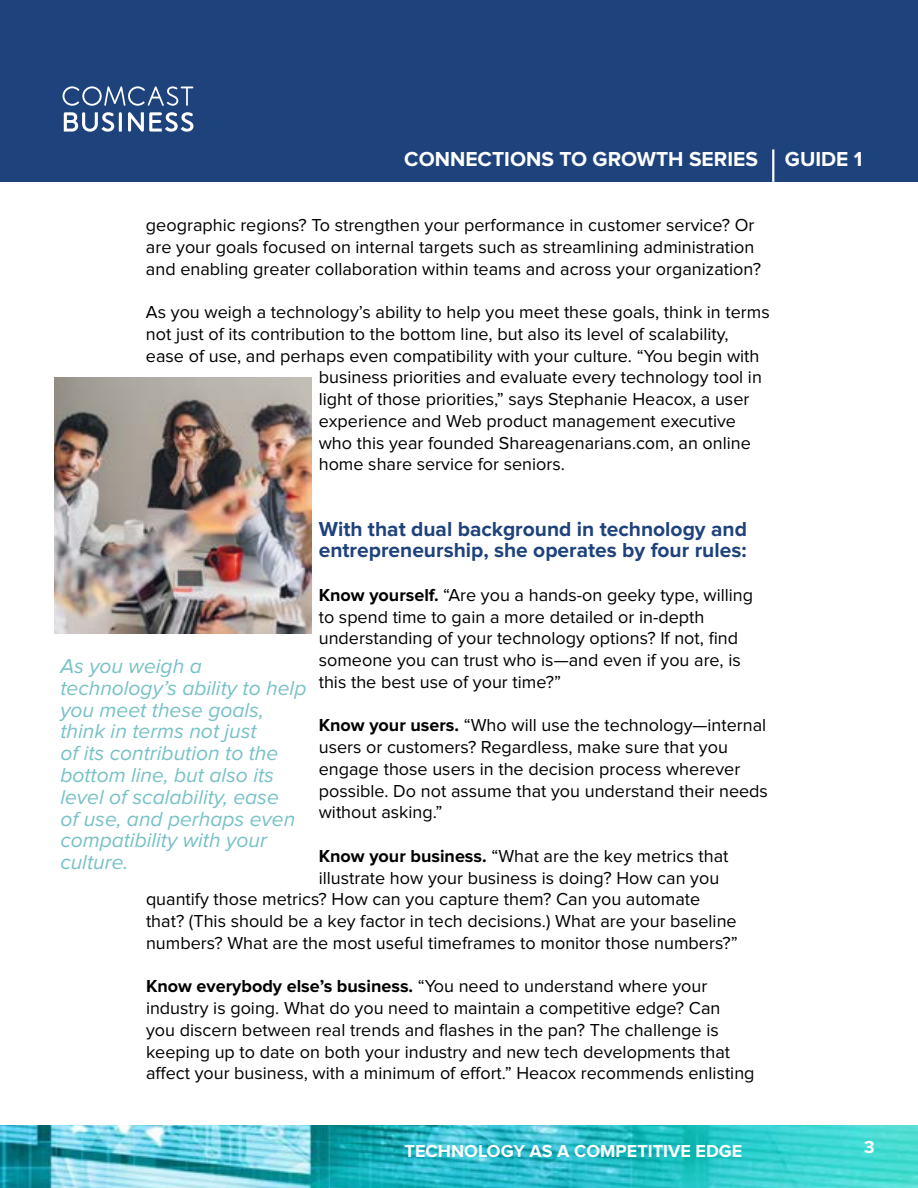
<style>
.page{position:relative;width:918px;height:1188px;background:#fff}
.page>*{position:absolute;margin:0;border:0;box-sizing:border-box;transform-origin:0 0}
.t1{font:italic 21px/21.8px "Proxima Nova";color:#77c1c6}
.t2{font:700 21px/21.8px "Proxima Nova";color:#1e427c}
.t3{font:700 21px "Proxima Nova";color:#fff}
.t4{font:18px/21.8px "Proxima Nova";color:#000}
.t5{font:700 18px "Proxima Nova";color:#fff}
.s1{font-weight:700}
</style>
<div class="page">
<div style="left:0;top:0;width:918px;height:182px;background:#1e427c"></div>
<hr style="left:772px;top:149px;width:2px;height:33px;background:#fff">
<img style="left:0;top:1125px;width:918px;height:63px">
<svg style="left:63px;top:86px;width:130px;height:20px"></svg>
<svg style="left:64px;top:112px;width:58px;height:20px"></svg>
<svg style="left:128px;top:112px;width:65px;height:20px"></svg>
<img style="left:54px;top:378px;width:258px;height:255px">
<p class="t3" style="left:404px;top:147px;width:355px">CONNECTIONS TO GROWTH SERIES</p>
<p class="t3" style="left:785px;top:147px;width:79px">GUIDE 1</p>
<p class="t4" style="left:146px;top:215px;width:617px">geographic regions? To strengthen your performance in customer service? Or are your goals focused on internal targets such as streamlining administration and enabling greater collaboration within teams and across your organization?</p>
<p class="t4" style="left:146px;top:302px;width:625px">As you weigh a technology’s ability to help you meet these goals, think in terms</p>
<p class="t4" style="left:146px;top:323px;width:584px">not just of its contribution to the bottom line, but also its level of scalability,</p>
<p class="t4" style="left:146px;top:345px;width:615px">ease of use, and perhaps even compatibility with your culture. “You begin with</p>
<p class="t4" style="left:319px;top:367px;width:445px">business priorities and evaluate every technology tool in</p>
<p class="t4" style="left:319px;top:389px;width:432px">light of those priorities,” says Stephanie Heacox, a user</p>
<p class="t4" style="left:319px;top:410px;width:419px">experience and Web product management executive</p>
<p class="t4" style="left:319px;top:432px;width:434px">who this year founded Shareagenarians.com, an online</p>
<p class="t4" style="left:319px;top:454px;width:248px">home share service for seniors.</p>
<p class="t2" style="left:319px;top:518px;width:430px">With that dual background in technology and entrepreneurship, she operates by four rules:</p>
<p class="t4" style="left:319px;top:584px;width:436px"><span class="s1">Know yourself.</span> “Are you a hands-on geeky type, willing to spend time to gain a more detailed or in-depth understanding of your technology options? If not, find someone you can trust who is—and even if you are, is this the best use of your time?”</p>
<p class="t4" style="left:319px;top:715px;width:451px"><span class="s1">Know your users.</span> “Who will use the technology—internal users or customers? Regardless, make sure that you engage those users in the decision process wherever possible. Do not assume that you understand their needs without asking.”</p>
<p class="t4" style="left:319px;top:845px;width:411px"><span class="s1">Know your business.</span> “What are the key metrics that</p>
<p class="t4" style="left:319px;top:867px;width:402px">illustrate how your business is doing? How can you</p>
<p class="t4" style="left:146px;top:889px;width:556px">quantify those metrics? How can you capture them? Can you automate</p>
<p class="t4" style="left:146px;top:911px;width:592px">that? (This should be a key factor in tech decisions.) What are your baseline</p>
<p class="t4" style="left:146px;top:932px;width:593px">numbers? What are the most useful timeframes to monitor those numbers?”</p>
<p class="t4" style="left:146px;top:976px;width:610px"><span class="s1">Know everybody else’s business.</span> “You need to understand where your industry is going. What do you need to maintain a competitive edge? Can<br>you discern between real trends and flashes in the pan? The challenge is keeping up to date on both your industry and new tech developments that affect your business, with a minimum of effort.” Heacox recommends enlisting</p>
<p class="t1" style="left:60px;top:656px;width:247px">As you weigh a technology’s ability to help you meet these goals, think in terms not just<br>of its contribution to the bottom line, but also its level of scalability, ease<br>of use, and perhaps even compatibility with your culture.</p>
<p class="t5" style="left:405px;top:1141px;width:339px">TECHNOLOGY AS A COMPETITIVE EDGE</p>
<p class="t5" style="left:864px;top:1137px;width:12px">3</p>
</div>
